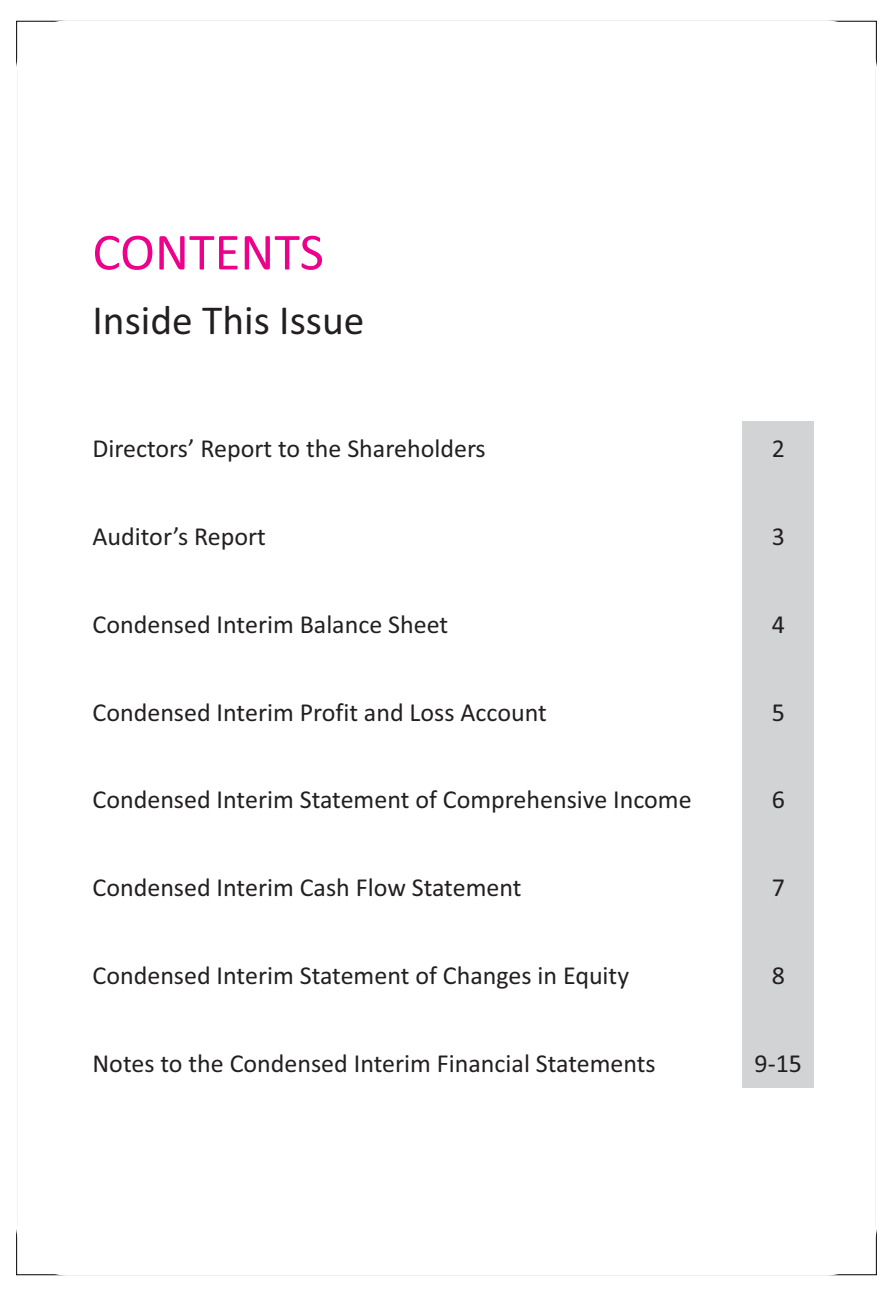
<style>
.page{position:relative;width:893px;height:1296px;background:#fff}
.page>*{position:absolute;margin:0;border:0;box-sizing:border-box;transform-origin:0 0}
.t1{font:52.6px "Calibri";color:#ec008c}
.t2{font:41.4px "Calibri";color:#231f20}
.t3{font:26px "Calibri";color:#231f20}
</style>
<div class="page">
<div style="left:741px;top:421px;width:72px;height:667px;background:#d1d3d4"></div>
<h1 class="t1" style="left:93px;top:230px;width:233px">CONTENTS</h1>
<h2 class="t2" style="left:93px;top:303px;width:273px">Inside This Issue</h2>
<p class="t3" style="left:93px;top:437px;width:395px">Directors’ Report to the Shareholders</p>
<p class="t3" style="left:772px;top:437px;width:15px">2</p>
<p class="t3" style="left:92px;top:525px;width:175px">Auditor’s Report</p>
<p class="t3" style="left:772px;top:525px;width:15px">3</p>
<p class="t3" style="left:92px;top:613px;width:357px">Condensed Interim Balance Sheet</p>
<p class="t3" style="left:772px;top:613px;width:15px">4</p>
<p class="t3" style="left:92px;top:701px;width:456px">Condensed Interim Profit and Loss Account</p>
<p class="t3" style="left:772px;top:701px;width:15px">5</p>
<p class="t3" style="left:92px;top:789px;width:601px">Condensed Interim Statement of Comprehensive Income</p>
<p class="t3" style="left:772px;top:789px;width:15px">6</p>
<p class="t3" style="left:92px;top:877px;width:430px">Condensed Interim Cash Flow Statement</p>
<p class="t3" style="left:772px;top:877px;width:15px">7</p>
<p class="t3" style="left:92px;top:965px;width:538px">Condensed Interim Statement of Changes in Equity</p>
<p class="t3" style="left:772px;top:965px;width:15px">8</p>
<p class="t3" style="left:92px;top:1053px;width:565px">Notes to the Condensed Interim Financial Statements</p>
<p class="t3" style="left:754px;top:1053px;width:49px">9‐15</p>
</div>
